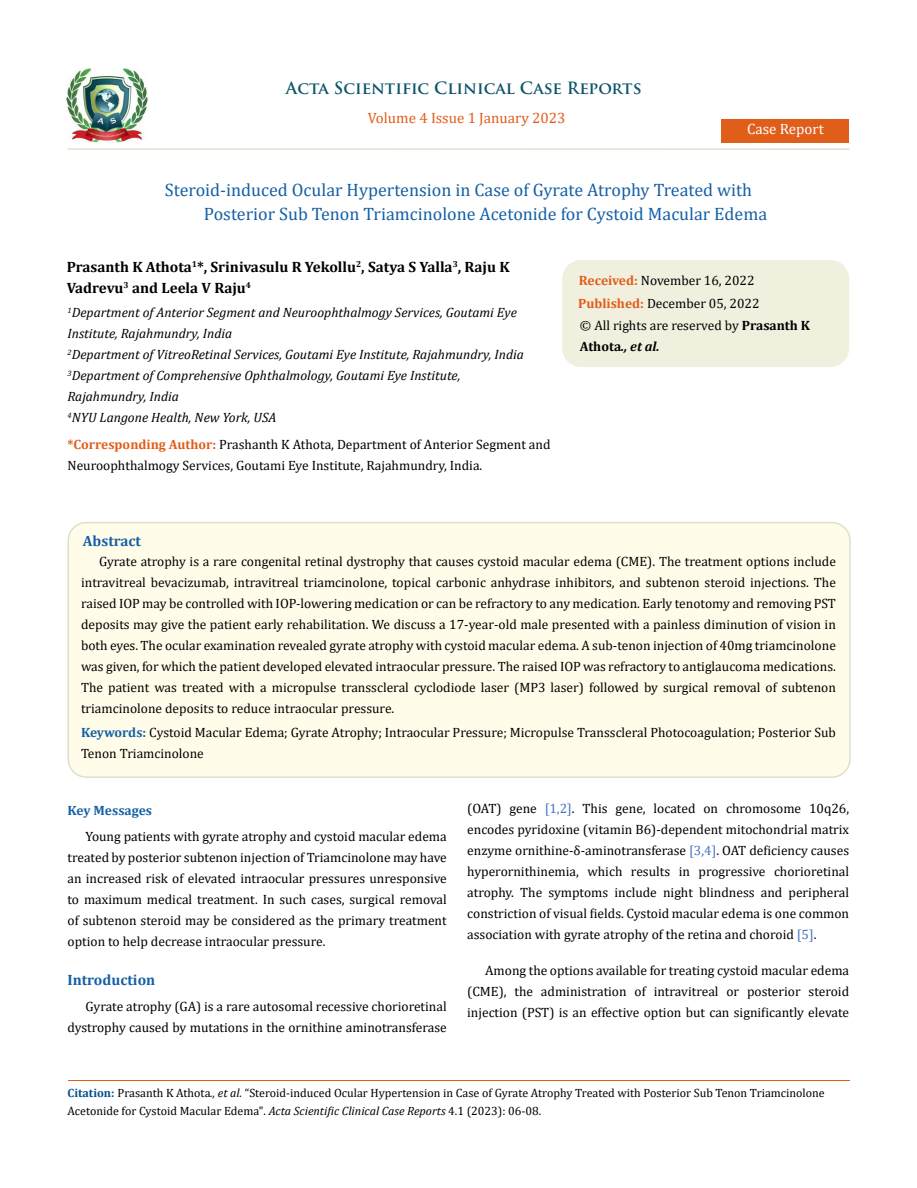
<style>
.page{position:relative;width:917px;height:1188px;background:#fff}
.page>*{position:absolute;margin:0;border:0;box-sizing:border-box;transform-origin:0 0}
.t1{font:18px/24px "Cambria";color:#1560a6}
.t2{font:700 16.5px "Trajan Pro";color:#0e546a}
.t3{font:700 15px/21px "Cambria";color:#000}
.t4{font:15px "Cambria";color:#e05d1a}
.t5{font:700 15px "Cambria";color:#1560a6}
.t6{font:15px "Cambria";color:#fff}
.t7{font:13.5px/21px "Cambria";color:#000}
.t8{font:italic 13.5px/21px "Cambria";color:#000}
.t9{font:700 13.5px "Cambria";color:#1560a6}
.t10{font:12px/18px "Cambria";color:#000}
.s1{font-weight:700;color:#e05d1a}
.s2{font-weight:700}
.s3{font-weight:700;font-style:italic}
.s4{font-weight:700;color:#1560a6}
.s5{color:#4472c4}
.s6{font-weight:700;color:#035089}
.s7{font-style:italic}
</style>
<div class="page">
<img style="left:67px;top:68px;width:80px;height:74px">
<div style="left:721px;top:119px;width:128px;height:23px;background:#e05d1a"></div>
<div style="left:563px;top:261px;width:285px;height:105px;background:#f1f0de;border-radius:18px"></div>
<div style="left:562px;top:260px;width:287px;height:107px;border:2px solid #f1f0de;border-radius:18px"></div>
<div style="left:68px;top:523px;width:781px;height:254px;background:#fffde9;border-radius:18px"></div>
<div style="left:67px;top:522px;width:783px;height:256px;border:2px solid #e0dfcd;border-radius:18px"></div>
<hr style="left:68px;top:1081px;width:781px;height:1px;background:#e05d1a">
<hr style="left:67px;top:148px;width:782px;height:2px;background:#e0dfcd">
<p class="t2" style="left:286px;top:77px;width:357px">Acta Scientific Clinical Case Reports</p>
<p class="t4" style="left:368px;top:109px;width:199px">Volume 4 Issue 1 January 2023</p>
<p class="t6" style="left:747px;top:120px;width:78px">Case Report</p>
<h1 class="t1" style="left:204px;top:178px;width:564px;text-indent:-39px">Steroid-induced Ocular Hypertension in Case of Gyrate Atrophy Treated with<br>Posterior Sub Tenon Triamcinolone Acetonide for Cystoid Macular Edema</h1>
<p class="t3" style="left:67px;top:256px;width:444px">Prasanth K Athota<sup>1</sup>*, Srinivasulu R Yekollu<sup>2</sup>, Satya S Yalla<sup>3</sup>, Raju K<br>Vadrevu<sup>3</sup> and Leela V Raju<sup>4</sup></p>
<p class="t8" style="left:67px;top:302px;width:458px"><sup>1</sup>Department of Anterior Segment and Neuroophthalmogy Services, Goutami Eye Institute, Rajahmundry, India<br><sup>2</sup>Department of VitreoRetinal Services, Goutami Eye Institute, Rajahmundry, India <sup>3</sup>Department of Comprehensive Ophthalmology, Goutami Eye Institute, Rajahmundry, India<br><sup>4</sup>NYU Langone Health, New York, USA</p>
<p class="t7" style="left:67px;top:433px;width:484px"><span class="s1">*Corresponding Author:</span> Prashanth K Athota, Department of Anterior Segment and<br>Neuroophthalmogy Services, Goutami Eye Institute, Rajahmundry, India.</p>
<p class="t7" style="left:578px;top:269px;width:183px;line-height:23px"><span class="s1">Received:</span> November 16, 2022<br><span class="s1">Published:</span> December 05, 2022</p>
<p class="t7" style="left:580px;top:315px;width:232px">© All rights are reserved by <span class="s2">Prasanth K<br>Athota</span><span class="s3">., et al.</span></p>
<p class="t5" style="left:83px;top:530px;width:60px">Abstract</p>
<p class="t7" style="left:81px;top:551px;width:756px;text-align:justify;text-indent:18px">Gyrate atrophy is a rare congenital retinal dystrophy that causes cystoid macular edema (CME). The treatment options include intravitreal bevacizumab, intravitreal triamcinolone, topical carbonic anhydrase inhibitors, and subtenon steroid injections. The raised IOP may be controlled with IOP-lowering medication or can be refractory to any medication. Early tenotomy and removing PST deposits may give the patient early rehabilitation. We discuss a 17-year-old male presented with a painless diminution of vision in both eyes. The ocular examination revealed gyrate atrophy with cystoid macular edema. A sub-tenon injection of 40mg triamcinolone was given, for which the patient developed elevated intraocular pressure. The raised IOP was refractory to antiglaucoma medications.<br>The patient was treated with a micropulse transscleral cyclodiode laser (MP3 laser) followed by surgical removal of subtenon triamcinolone deposits to reduce intraocular pressure.</p>
<p class="t7" style="left:81px;top:722px;width:756px"><span class="s4">Keywords:</span> Cystoid Macular Edema; Gyrate Atrophy; Intraocular Pressure; Micropulse Transscleral Photocoagulation; Posterior Sub<br>Tenon Triamcinolone</p>
<p class="t9" style="left:67px;top:801px;width:86px">Key Messages</p>
<p class="t7" style="left:67px;top:826px;width:381px;text-align:justify;text-indent:18px">Young patients with gyrate atrophy and cystoid macular edema treated by posterior subtenon injection of Triamcinolone may have an increased risk of elevated intraocular pressures unresponsive to maximum medical treatment. In such cases, surgical removal of subtenon steroid may be considered as the primary treatment option to help decrease intraocular pressure.</p>
<p class="t5" style="left:67px;top:970px;width:89px">Introduction</p>
<p class="t7" style="left:67px;top:996px;width:381px;text-align:right">Gyrate atrophy (GA) is a rare autosomal recessive chorioretinal dystrophy caused by mutations in the ornithine aminotransferase</p>
<p class="t7" style="left:467px;top:798px;width:383px;text-align:justify">(OAT) gene <span class="s5">[1,2]</span>. This gene, located on chromosome 10q26, encodes pyridoxine (vitamin B6)-dependent mitochondrial matrix enzyme ornithine-δ-aminotransferase <span class="s5">[3,4]</span>. OAT deficiency causes hyperornithinemia, which results in progressive chorioretinal atrophy. The symptoms include night blindness and peripheral constriction of visual fields. Cystoid macular edema is one common association with gyrate atrophy of the retina and choroid <span class="s5">[5]</span>.</p>
<p class="t7" style="left:467px;top:960px;width:383px;text-align:justify;text-indent:18px">Among the options available for treating cystoid macular edema (CME), the administration of intravitreal or posterior steroid injection (PST) is an effective option but can significantly elevate</p>
<p class="t10" style="left:68px;top:1084px;width:758px"><span class="s6">Citation:</span> Prasanth K Athota<span class="s7">., et al.</span> “Steroid-induced Ocular Hypertension in Case of Gyrate Atrophy Treated with Posterior Sub Tenon Triamcinolone<br>Acetonide for Cystoid Macular Edema". <span class="s7">Acta Scientific Clinical Case Reports</span> 4.1 (2023): 06-08.</p>
</div>
